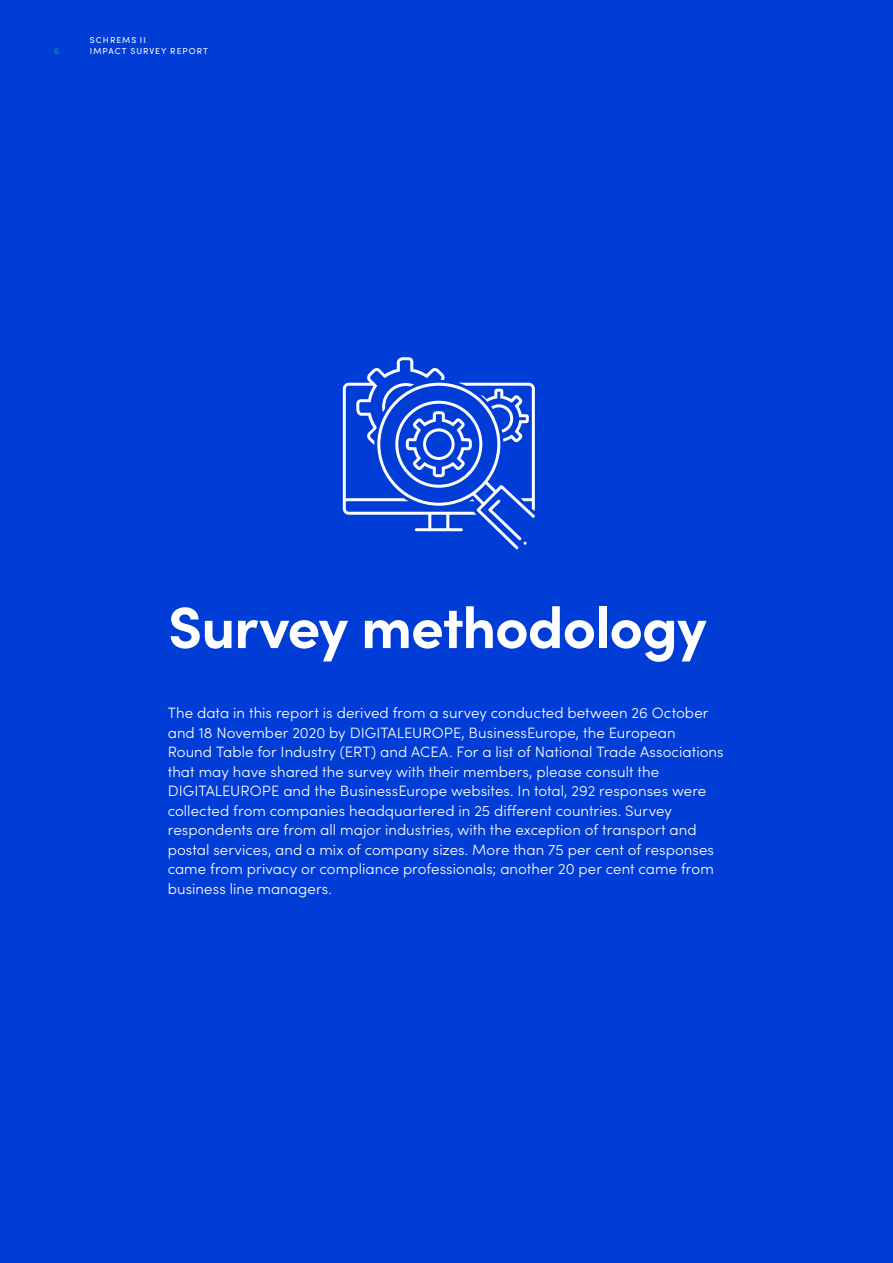
<style>
.page{position:relative;width:893px;height:1263px;background:#003dd6}
.page>*{position:absolute;margin:0;border:0;box-sizing:border-box;transform-origin:0 0}
.t1{font:700 58.5px "Sofia Pro";letter-spacing:-.02em;color:#fff}
.t2{font:300 15px/19.5px "Sofia Pro";letter-spacing:.005em;color:#fff}
.t3{font:8.7px/11.2px "Sofia Pro";letter-spacing:.12em;color:#fff}
.t4{font:8.7px "Sofia Pro";color:#0098b7}
</style>
<div class="page">
<svg style="left:343px;top:357px;width:192px;height:192px"></svg>
<p class="t4" style="left:54px;top:45px;width:7px">6</p>
<p class="t3" style="left:90px;top:34px;width:119px">SCHREMS II<br>IMPACT SURVEY REPORT</p>
<h1 class="t1" style="left:168px;top:582px;width:540px">Survey methodology</h1>
<p class="t2" style="left:168px;top:702px;width:557px">The data in this report is derived from a survey conducted between 26 October and 18 November 2020 by DIGITALEUROPE, BusinessEurope, the European Round Table for Industry (ERT) and ACEA. For a list of National Trade Associations that may have shared the survey with their members, please consult the DIGITALEUROPE and the BusinessEurope websites. In total, 292 responses were collected from companies headquartered in 25 different countries. Survey respondents are from all major industries, with the exception of transport and postal services, and a mix of company sizes. More than 75 per cent of responses came from privacy or compliance professionals; another 20 per cent came from business line managers.</p>
</div>
